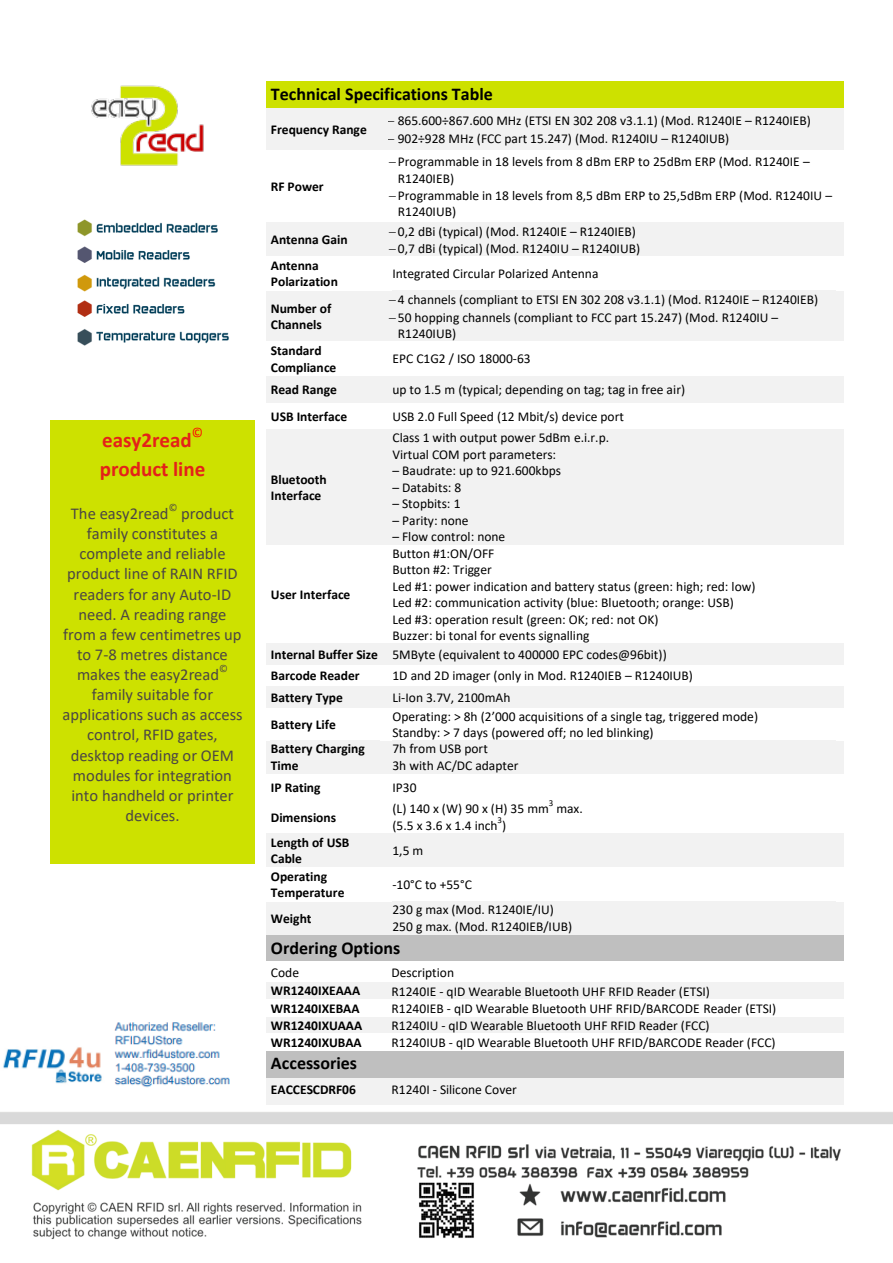
<style>
.page{position:relative;width:893px;height:1263px;background:#fff}
.page>*{position:absolute;margin:0;border:0;box-sizing:border-box;transform-origin:0 0}
.t1{font:700 21px "Calibri";color:#e42119}
.t2{font:700 18px "Calibri";color:#000}
.t3{font:16.5px/20.2px "Calibri";color:#4b4644;text-align:center}
.t4{font:13.5px/16.5px "Calibri";color:#000}
.t5{font:700 13.5px/16.4px "Calibri";color:#000}
.t6{font:13.5px "Calibri";color:#f00}
.t7{font:10.5px "Calibri";color:#4b4644}
.t8{font:9px "Calibri";color:#000}
.s1{font-weight:700}
</style>
<div class="page">
<img style="left:0;top:1104px;width:893px;height:136px">
<div style="left:267px;top:81px;width:577px;height:27px;background:#cde100"></div>
<div style="left:267px;top:108px;width:121px;height:42px;background:#f2f2f2"></div>
<div style="left:388px;top:108px;width:456px;height:42px;background:#f2f2f2"></div>
<div style="left:267px;top:223px;width:121px;height:34px;background:#f2f2f2"></div>
<div style="left:388px;top:223px;width:456px;height:34px;background:#f2f2f2"></div>
<div style="left:267px;top:291px;width:121px;height:51px;background:#f2f2f2"></div>
<div style="left:388px;top:291px;width:456px;height:51px;background:#f2f2f2"></div>
<div style="left:267px;top:376px;width:121px;height:27px;background:#f2f2f2"></div>
<div style="left:388px;top:376px;width:456px;height:27px;background:#f2f2f2"></div>
<div style="left:267px;top:430px;width:121px;height:115px;background:#f2f2f2"></div>
<div style="left:388px;top:430px;width:456px;height:115px;background:#f2f2f2"></div>
<div style="left:267px;top:644px;width:121px;height:21px;background:#f2f2f2"></div>
<div style="left:388px;top:644px;width:456px;height:21px;background:#f2f2f2"></div>
<div style="left:267px;top:686px;width:121px;height:22px;background:#f2f2f2"></div>
<div style="left:388px;top:686px;width:456px;height:22px;background:#f2f2f2"></div>
<div style="left:267px;top:741px;width:121px;height:33px;background:#f2f2f2"></div>
<div style="left:388px;top:741px;width:456px;height:33px;background:#f2f2f2"></div>
<div style="left:267px;top:833px;width:121px;height:35px;background:#f2f2f2"></div>
<div style="left:388px;top:833px;width:456px;height:35px;background:#f2f2f2"></div>
<div style="left:267px;top:902px;width:121px;height:33px;background:#f2f2f2"></div>
<div style="left:388px;top:902px;width:456px;height:33px;background:#f2f2f2"></div>
<div style="left:267px;top:935px;width:577px;height:26px;background:#bfbfbf"></div>
<div style="left:267px;top:983px;width:120px;height:17px;background:#f2f2f2"></div>
<div style="left:387px;top:983px;width:457px;height:17px;background:#f2f2f2"></div>
<div style="left:267px;top:1017px;width:120px;height:17px;background:#f2f2f2"></div>
<div style="left:387px;top:1017px;width:457px;height:17px;background:#f2f2f2"></div>
<div style="left:267px;top:1051px;width:577px;height:27px;background:#bfbfbf"></div>
<div style="left:267px;top:1078px;width:120px;height:26px;background:#f2f2f2"></div>
<div style="left:387px;top:1078px;width:457px;height:26px;background:#f2f2f2"></div>
<img style="left:77px;top:219px;width:152px;height:127px">
<img style="left:91px;top:85px;width:113px;height:81px">
<div style="left:50px;top:420px;width:205px;height:444px;background:#cde100"></div>
<img style="left:3px;top:1022px;width:227px;height:66px">
<p class="t6" style="left:192px;top:423px;width:13px">©</p>
<h1 class="t1" style="left:100px;top:454px;width:107px">product line</h1>
<p class="t3" style="left:71px;top:503px;width:99px">The easy2read</p>
<p class="t7" style="left:169px;top:501px;width:10px">©</p>
<p class="t3" style="left:181px;top:503px;width:55px">product</p>
<p class="t3" style="left:87px;top:523px;width:133px">family constitutes a</p>
<p class="t3" style="left:79px;top:543px;width:148px">complete and reliable</p>
<p class="t3" style="left:67px;top:563px;width:172px">product line of RAIN RFID</p>
<p class="t3" style="left:74px;top:583px;width:159px">readers for any Auto-ID</p>
<p class="t3" style="left:79px;top:604px;width:149px">need. A reading range</p>
<p class="t3" style="left:63px;top:624px;width:180px">from a few centimetres up</p>
<p class="t3" style="left:77px;top:644px;width:152px">to 7-8 metres distance</p>
<p class="t3" style="left:77px;top:664px;width:144px">makes the easy2read</p>
<p class="t7" style="left:219px;top:662px;width:10px">©</p>
<p class="t3" style="left:62px;top:684px;width:182px">family suitable for applications such as access control, RFID gates, desktop reading or OEM modules for integration into handheld or printer devices.</p>
<h1 class="t1" style="left:102px;top:425px;width:91px">easy2read</h1>
<h2 class="t2" style="left:271px;top:82px;width:223px">Technical Specifications Table</h2>
<p class="t5" style="left:271px;top:121px;width:97px">Frequency Range</p>
<p class="t4" style="left:398px;top:112px;width:415px;line-height:17.2px">865.600÷867.600 MHz (ETSI EN 302 208 v3.1.1) (Mod. R1240IE – R1240IEB)<br>902÷928 MHz (FCC part 15.247) (Mod. R1240IU – R1240IUB)</p>
<p class="t5" style="left:271px;top:178px;width:54px">RF Power</p>
<p class="t4" style="left:398px;top:153px;width:436px">Programmable in 18 levels from 8 dBm ERP to 25dBm ERP (Mod. R1240IE – R1240IEB)<br>Programmable in 18 levels from 8,5 dBm ERP to 25,5dBm ERP (Mod. R1240IU – R1240IUB)</p>
<p class="t5" style="left:271px;top:231px;width:78px">Antenna Gain</p>
<p class="t4" style="left:398px;top:223px;width:244px;line-height:17.1px">0,2 dBi (typical) (Mod. R1240IE – R1240IEB)<br>0,7 dBi (typical) (Mod. R1240IU – R1240IUB)</p>
<p class="t5" style="left:271px;top:257px;width:68px">Antenna<br>Polarization</p>
<p class="t4" style="left:392px;top:265px;width:207px">Integrated Circular Polarized Antenna</p>
<p class="t5" style="left:271px;top:300px;width:62px">Number of<br>Channels</p>
<p class="t4" style="left:398px;top:291px;width:422px">4 channels (compliant to ETSI EN 302 208 v3.1.1) (Mod. R1240IE – R1240IEB)<br>50 hopping channels (compliant to FCC part 15.247) (Mod. R1240IU –<br>R1240IUB)</p>
<p class="t5" style="left:271px;top:342px;width:67px">Standard<br>Compliance</p>
<p class="t4" style="left:392px;top:350px;width:140px">EPC C1G2 / ISO 18000-63</p>
<p class="t5" style="left:271px;top:381px;width:67px">Read Range</p>
<p class="t4" style="left:392px;top:381px;width:294px">up to 1.5 m (typical; depending on tag; tag in free air)</p>
<p class="t5" style="left:271px;top:408px;width:78px">USB Interface</p>
<p class="t4" style="left:392px;top:407px;width:233px">USB 2.0 Full Speed (12 Mbit/s) device port</p>
<p class="t5" style="left:271px;top:471px;width:57px">Bluetooth<br>Interface</p>
<p class="t4" style="left:392px;top:429px;width:218px">Class 1 with output power 5dBm e.i.r.p.<br>Virtual COM port parameters:</p>
<p class="t4" style="left:392px;top:462px;width:170px">– Baudrate: up to 921.600kbps</p>
<p class="t4" style="left:392px;top:479px;width:70px">– Databits: 8</p>
<p class="t4" style="left:392px;top:495px;width:70px">– Stopbits: 1</p>
<p class="t4" style="left:392px;top:512px;width:78px">– Parity: none</p>
<p class="t4" style="left:392px;top:528px;width:114px">– Flow control: none</p>
<p class="t4" style="left:392px;top:545px;width:365px">Button #1:ON/OFF<br>Button #2: Trigger<br>Led #1: power indication and battery status (green: high; red: low)<br>Led #2: communication activity (blue: Bluetooth; orange: USB)<br>Led #3: operation result (green: OK; red: not OK)<br>Buzzer: bi tonal for events signalling</p>
<p class="t4" style="left:271px;top:643px;width:397px;line-height:21.5px"><span class="s1">Internal Buffer Size</span> 5MByte (equivalent to 400000 EPC codes@96bit))<br><span class="s1">Barcode Reader</span></p>
<p class="t5" style="left:271px;top:586px;width:81px">User Interface</p>
<p class="t4" style="left:392px;top:667px;width:302px">1D and 2D imager (only in Mod. R1240IEB – R1240IUB)</p>
<p class="t5" style="left:271px;top:689px;width:73px">Battery Type</p>
<p class="t4" style="left:392px;top:688px;width:119px">Li-Ion 3.7V, 2100mAh</p>
<p class="t5" style="left:271px;top:716px;width:66px">Battery Life</p>
<p class="t4" style="left:392px;top:707px;width:367px">Operating: &gt; 8h (2’000 acquisitions of a single tag, triggered mode)<br>Standby: &gt; 7 days (powered off; no led blinking)</p>
<p class="t5" style="left:271px;top:740px;width:95px">Battery Charging<br>Time</p>
<p class="t4" style="left:392px;top:740px;width:128px">7h from USB port<br>3h with AC/DC adapter</p>
<p class="t5" style="left:271px;top:779px;width:51px">IP Rating</p>
<p class="t4" style="left:392px;top:778px;width:26px">IP30</p>
<p class="t5" style="left:271px;top:809px;width:67px">Dimensions</p>
<p class="t8" style="left:549px;top:797px;width:6px">3</p>
<p class="t4" style="left:392px;top:800px;width:158px">(L) 140 x (W) 90 x (H) 35 mm</p>
<p class="t4" style="left:556px;top:800px;width:28px">max.</p>
<p class="t8" style="left:498px;top:814px;width:6px">3</p>
<p class="t4" style="left:392px;top:817px;width:115px">(5.5 x 3.6 x 1.4 inch )</p>
<p class="t5" style="left:271px;top:834px;width:80px">Length of USB<br>Cable</p>
<p class="t4" style="left:392px;top:842px;width:32px">1,5 m</p>
<p class="t5" style="left:271px;top:868px;width:75px">Operating<br>Temperature</p>
<p class="t4" style="left:392px;top:876px;width:81px">-10°C to +55°C</p>
<p class="t5" style="left:271px;top:910px;width:42px">Weight</p>
<p class="t4" style="left:392px;top:901px;width:181px">230 g max (Mod. R1240IE/IU)<br>250 g max. (Mod. R1240IEB/IUB)</p>
<h2 class="t2" style="left:271px;top:935px;width:131px">Ordering Options</h2>
<p class="t4" style="left:271px;top:964px;width:30px">Code</p>
<p class="t4" style="left:392px;top:964px;width:64px">Description</p>
<p class="t5" style="left:271px;top:983px;width:91px">WR1240IXEAAA</p>
<p class="t4" style="left:392px;top:983px;width:320px">R1240IE - qID Wearable Bluetooth UHF RFID Reader (ETSI)</p>
<p class="t5" style="left:271px;top:1000px;width:90px">WR1240IXEBAA</p>
<p class="t4" style="left:392px;top:999px;width:386px">R1240IEB - qID Wearable Bluetooth UHF RFID/BARCODE Reader (ETSI)</p>
<p class="t5" style="left:271px;top:1017px;width:93px">WR1240IXUAAA</p>
<p class="t4" style="left:392px;top:1017px;width:320px">R1240IU - qID Wearable Bluetooth UHF RFID Reader (FCC)</p>
<p class="t5" style="left:271px;top:1034px;width:92px">WR1240IXUBAA</p>
<p class="t4" style="left:392px;top:1034px;width:386px">R1240IUB - qID Wearable Bluetooth UHF RFID/BARCODE Reader (FCC)</p>
<h2 class="t2" style="left:271px;top:1050px;width:88px">Accessories</h2>
<p class="t5" style="left:271px;top:1082px;width:87px">EACCESCDRF06</p>
<p class="t4" style="left:392px;top:1081px;width:127px">R1240I - Silicone Cover</p>
</div>
